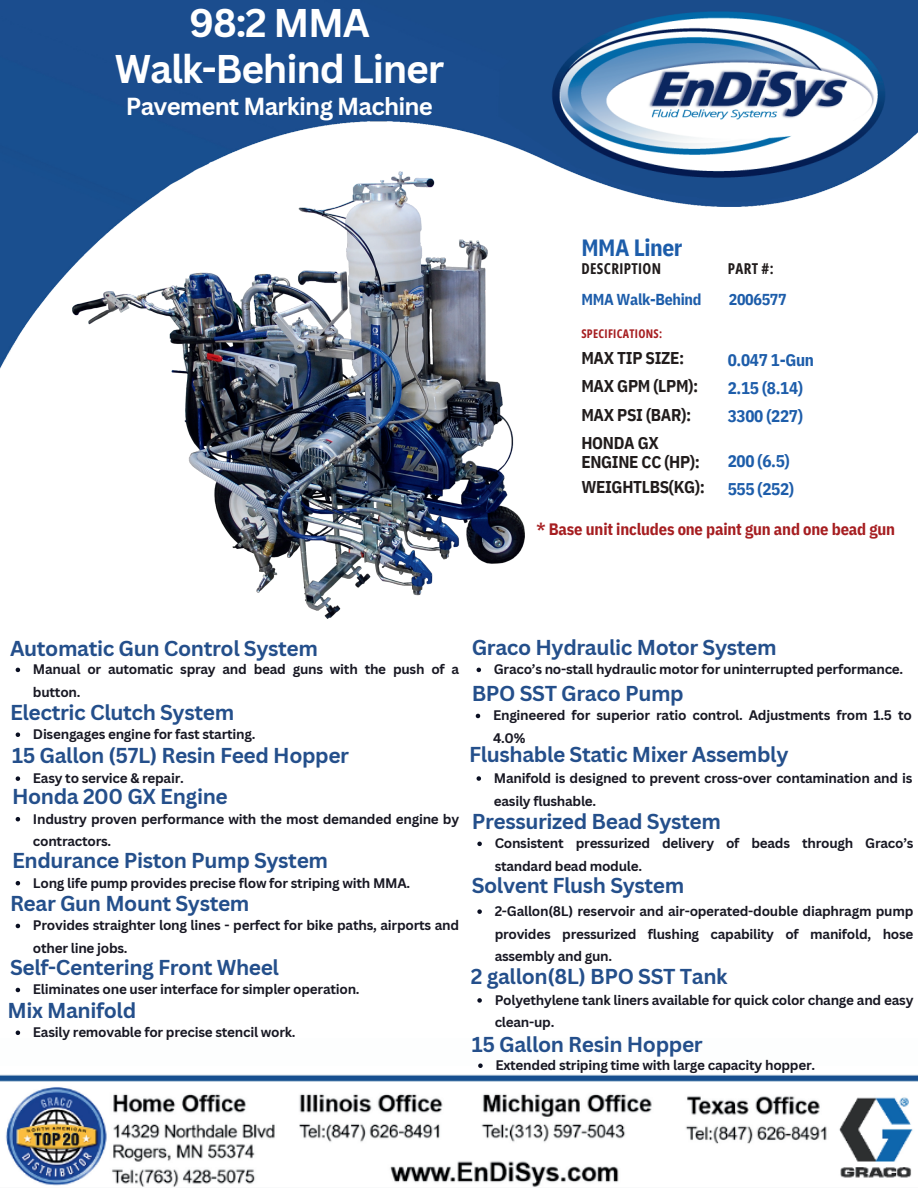
<style>
.page{position:relative;width:918px;height:1188px;background:#fff}
.page>*{position:absolute;margin:0;border:0;box-sizing:border-box;transform-origin:0 0}
.t1{font:700 39px/46.2px "Canva Sans";letter-spacing:-.03em;color:#fff;text-align:center}
.t2{font:700 24px "Canva Sans";letter-spacing:-.03em;color:#fff}
.t3{font:700 23.4px "IBM Plex Sans Cond";letter-spacing:-.02em;color:#1d5daa}
.t4{font:700 21px "Canva Sans";letter-spacing:-.02em;color:#244f8b}
.t5{font:700 17.1px/28.5px "IBM Plex Sans Cond";letter-spacing:-.02em;color:#211c1c}
.t6{font:700 16.95px/27.9px "IBM Plex Sans Cond";letter-spacing:-.02em;color:#1d5daa}
.t7{font:700 16.5px "IBM Plex Sans Cond";letter-spacing:-.01em;color:#a61e21}
.t8{font:700 15.75px "IBM Plex Sans Cond";letter-spacing:-.02em;color:#1d5daa}
.t9{font:700 15px "Open Sans Condensed";letter-spacing:.025em;color:#211c1c}
.t10{font:700 13.5px/22.5px "Canva Sans";letter-spacing:-.02em;color:#181823}
.t11{font:700 12px "Open Sans Condensed";letter-spacing:.025em;color:#a61e21}
</style>
<div class="page">
<img style="left:0;top:0;width:918px;height:1034px">
<img style="left:552px;top:5px;width:337px;height:174px">
<img style="left:0;top:1074px;width:918px;height:113px">
<svg style="left:16px;top:668px;width:4px;height:4px"></svg>
<svg style="left:16px;top:732px;width:4px;height:5px"></svg>
<svg style="left:16px;top:776px;width:4px;height:5px"></svg>
<svg style="left:16px;top:817px;width:4px;height:4px"></svg>
<svg style="left:16px;top:881px;width:4px;height:4px"></svg>
<svg style="left:16px;top:924px;width:4px;height:4px"></svg>
<svg style="left:16px;top:988px;width:4px;height:4px"></svg>
<svg style="left:16px;top:1031px;width:4px;height:4px"></svg>
<svg style="left:477px;top:668px;width:4px;height:4px"></svg>
<svg style="left:476px;top:714px;width:4px;height:4px"></svg>
<svg style="left:477px;top:776px;width:4px;height:5px"></svg>
<svg style="left:477px;top:842px;width:5px;height:4px"></svg>
<svg style="left:477px;top:909px;width:5px;height:5px"></svg>
<svg style="left:477px;top:998px;width:5px;height:5px"></svg>
<svg style="left:478px;top:1063px;width:5px;height:5px"></svg>
<h1 class="t1" style="left:115px;top:0;width:331px">98:2 MMA<br>Walk-Behind Liner</h1>
<h2 class="t2" style="left:126px;top:92px;width:309px">Pavement Marking Machine</h2>
<h3 class="t3" style="left:581px;top:229px;width:103px">MMA Liner</h3>
<p class="t9" style="left:581px;top:258px;width:81px">DESCRIPTION</p>
<p class="t9" style="left:728px;top:258px;width:47px">PART #:</p>
<p class="t8" style="left:581px;top:287px;width:122px">MMA Walk-Behind</p>
<p class="t8" style="left:729px;top:287px;width:59px">2006577</p>
<p class="t11" style="left:581px;top:325px;width:82px">SPECIFICATIONS:</p>
<p class="t5" style="left:581px;top:342px;width:118px">MAX TIP SIZE:<br>MAX GPM (LPM):<br>MAX PSI (BAR):<br>HONDA GX</p>
<p class="t5" style="left:581px;top:447px;width:125px;line-height:25.7px">ENGINE CC (HP):<br>WEIGHTLBS(KG):</p>
<p class="t6" style="left:728px;top:344px;width:88px">0.047 1-Gun<br>2.15 (8.14)<br>3300 (227)</p>
<p class="t6" style="left:728px;top:446px;width:68px">200 (6.5)<br>555 (252)</p>
<p class="t7" style="left:537px;top:516px;width:360px">* Base unit includes one paint gun and one bead gun</p>
<h3 class="t4" style="left:10px;top:636px;width:310px">Automatic Gun Control System</h3>
<p class="t10" style="left:33px;top:658px;width:428px">Manual or automatic spray and bead guns with the push of a button.</p>
<h3 class="t4" style="left:10px;top:700px;width:226px">Electric Clutch System</h3>
<p class="t10" style="left:33px;top:723px;width:224px">Disengages engine for fast starting.</p>
<h3 class="t4" style="left:12px;top:743px;width:339px">15 Gallon (57L) Resin Feed Hopper</h3>
<p class="t10" style="left:33px;top:767px;width:152px">Easy to service &amp; repair.</p>
<h3 class="t4" style="left:12px;top:784px;width:217px">Honda 200 GX Engine</h3>
<p class="t10" style="left:33px;top:808px;width:428px">Industry proven performance with the most demanded engine by contractors.</p>
<h3 class="t4" style="left:12px;top:848px;width:318px">Endurance Piston Pump System</h3>
<p class="t10" style="left:33px;top:872px;width:379px">Long life pump provides precise flow for striping with MMA.</p>
<h3 class="t4" style="left:10px;top:891px;width:241px">Rear Gun Mount System</h3>
<p class="t10" style="left:33px;top:915px;width:428px">Provides straighter long lines - perfect for bike paths, airports and other line jobs.</p>
<h3 class="t4" style="left:10px;top:955px;width:271px">Self-Centering Front Wheel</h3>
<p class="t10" style="left:33px;top:979px;width:328px">Eliminates one user interface for simpler operation.</p>
<h3 class="t4" style="left:8px;top:997px;width:130px">Mix Manifold</h3>
<p class="t10" style="left:33px;top:1021px;width:264px">Easily removable for precise stencil work.</p>
<h3 class="t4" style="left:472px;top:635px;width:306px">Graco Hydraulic Motor System</h3>
<p class="t10" style="left:494px;top:658px;width:411px">Graco’s no-stall hydraulic motor for uninterrupted performance.</p>
<h3 class="t4" style="left:472px;top:681px;width:213px">BPO SST Graco Pump</h3>
<p class="t10" style="left:493px;top:705px;width:420px">Engineered for superior ratio control. Adjustments from 1.5 to<br>4.0%</p>
<h3 class="t4" style="left:469px;top:742px;width:321px">Flushable Static Mixer Assembly</h3>
<p class="t10" style="left:494px;top:767px;width:420px">Manifold is designed to prevent cross-over contamination and is easily flushable.</p>
<h3 class="t4" style="left:472px;top:808px;width:251px">Pressurized Bead System</h3>
<p class="t10" style="left:495px;top:832px;width:420px">Consistent pressurized delivery of beads through Graco’s standard bead module.</p>
<h3 class="t4" style="left:472px;top:872px;width:214px">Solvent Flush System</h3>
<p class="t10" style="left:495px;top:900px;width:420px;text-align:justify">2-Gallon(8L) reservoir and air-operated-double diaphragm pump provides pressurized flushing capability of manifold, hose assembly and gun.</p>
<h3 class="t4" style="left:471px;top:964px;width:258px">2 gallon(8L) BPO SST Tank</h3>
<p class="t10" style="left:495px;top:989px;width:420px">Polyethylene tank liners available for quick color change and easy clean-up.</p>
<h3 class="t4" style="left:472px;top:1032px;width:233px">15 Gallon Resin Hopper</h3>
<p class="t10" style="left:495px;top:1054px;width:321px">Extended striping time with large capacity hopper.</p>
</div>
